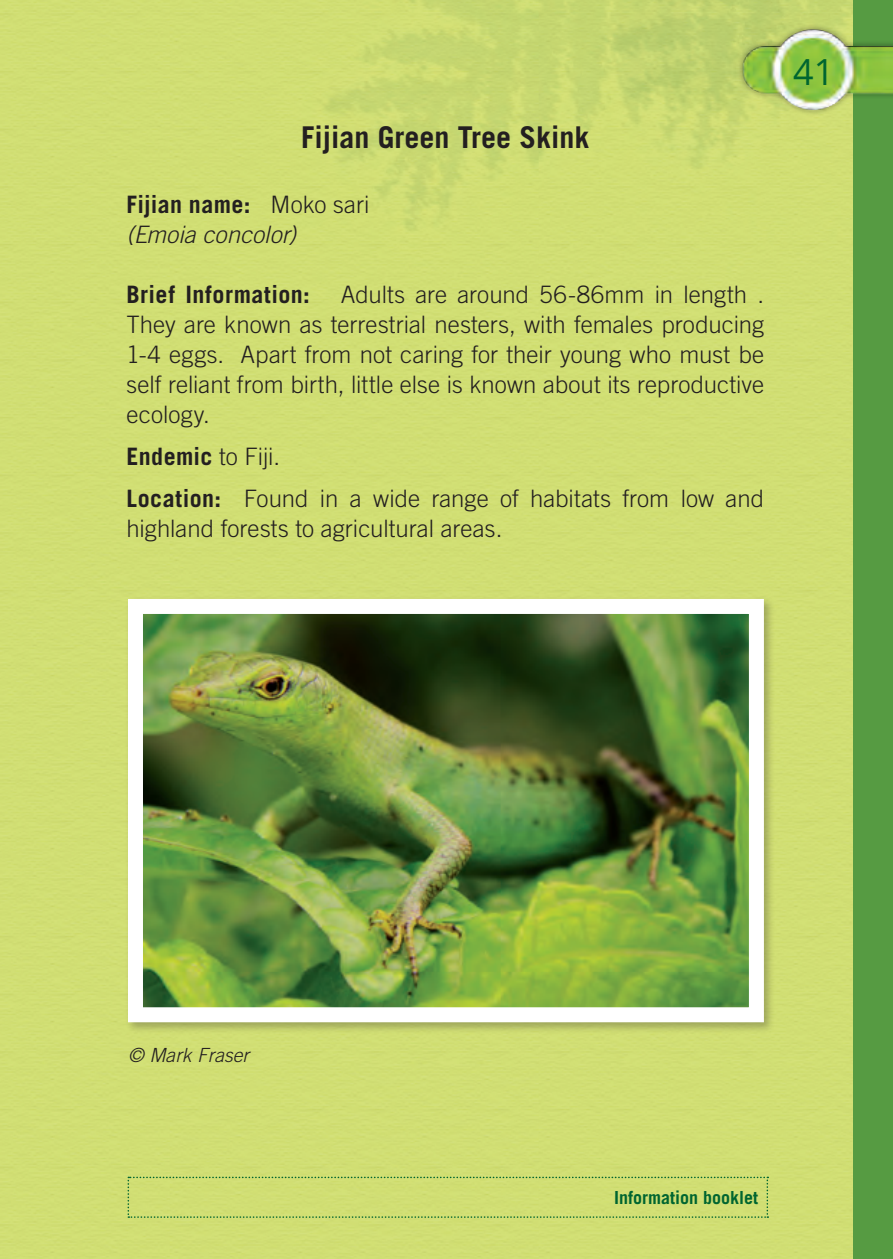
<style>
.page{position:relative;width:893px;height:1259px;background:#fff}
.page>*{position:absolute;margin:0;border:0;box-sizing:border-box;transform-origin:0 0}
.t1{font:36px "Open Sans";color:#006530}
.t2{font:700 30px "Trade Gothic LT Std";color:#231f20}
.t3{font:300 24px/30px "Trade Gothic LT Std";letter-spacing:.005em;color:#231f20;text-align:justify}
.t4{font:italic 300 24px/30px "Trade Gothic LT Std";letter-spacing:.005em;color:#231f20}
.t5{font:700 24px "Trade Gothic LT Std";letter-spacing:.02em;color:#231f20}
.t6{font:italic 300 19.5px "Trade Gothic LT Std";color:#231f20}
.t7{font:700 18px "Trade Gothic LT Std";color:#006530}
.s1{font-weight:700;font-style:normal}
.s2{font-style:normal}
.s3{font-weight:700}
</style>
<div class="page">
<div style="left:0;top:0;width:853px;height:1259px;background:#d1de73"></div>
<div style="left:128px;top:1176px;width:640px;height:41px;background:#d1de73"></div>
<div style="left:853px;top:0;width:40px;height:1259px;background:#569b42"></div>
<div style="left:125px;top:596px;width:650px;height:437px;background:#231f20;opacity:.29"></div>
<img style="left:144px;top:615px;width:604px;height:391px">
<img style="left:702px;top:0;width:191px;height:154px">
<p class="t2" style="left:301px;top:119px;width:290px">Fijian Green Tree Skink</p>
<p class="t4" style="left:126px;top:190px;width:245px"><span class="s1">Fijian name:</span> <span class="s2">Moko sari </span>(Emoia concolor)</p>
<p class="t5" style="left:126px;top:280px;width:185px">Brief Information:</p>
<p class="t3" style="left:126px;top:279px;width:639px;text-indent:214px">Adults are around 56-86mm in length .<br>They are known as terrestrial nesters, with females producing 1-4 eggs. Apart from not caring for their young who must be self reliant from birth, little else is known about its reproductive ecology.</p>
<p class="t3" style="left:126px;top:435px;width:639px;line-height:42px"><span class="s3">Endemic</span> to Fiji.<br><span class="s3">Location:</span> Found in a wide range of habitats from low and</p>
<p class="t3" style="left:126px;top:513px;width:377px">highland forests to agricultural areas.</p>
<h1 class="t1" style="left:793px;top:47px;width:43px">41</h1>
<p class="t6" style="left:128px;top:1043px;width:122px">© Mark Fraser</p>
<p class="t7" style="left:614px;top:1186px;width:146px">Information booklet</p>
</div>
